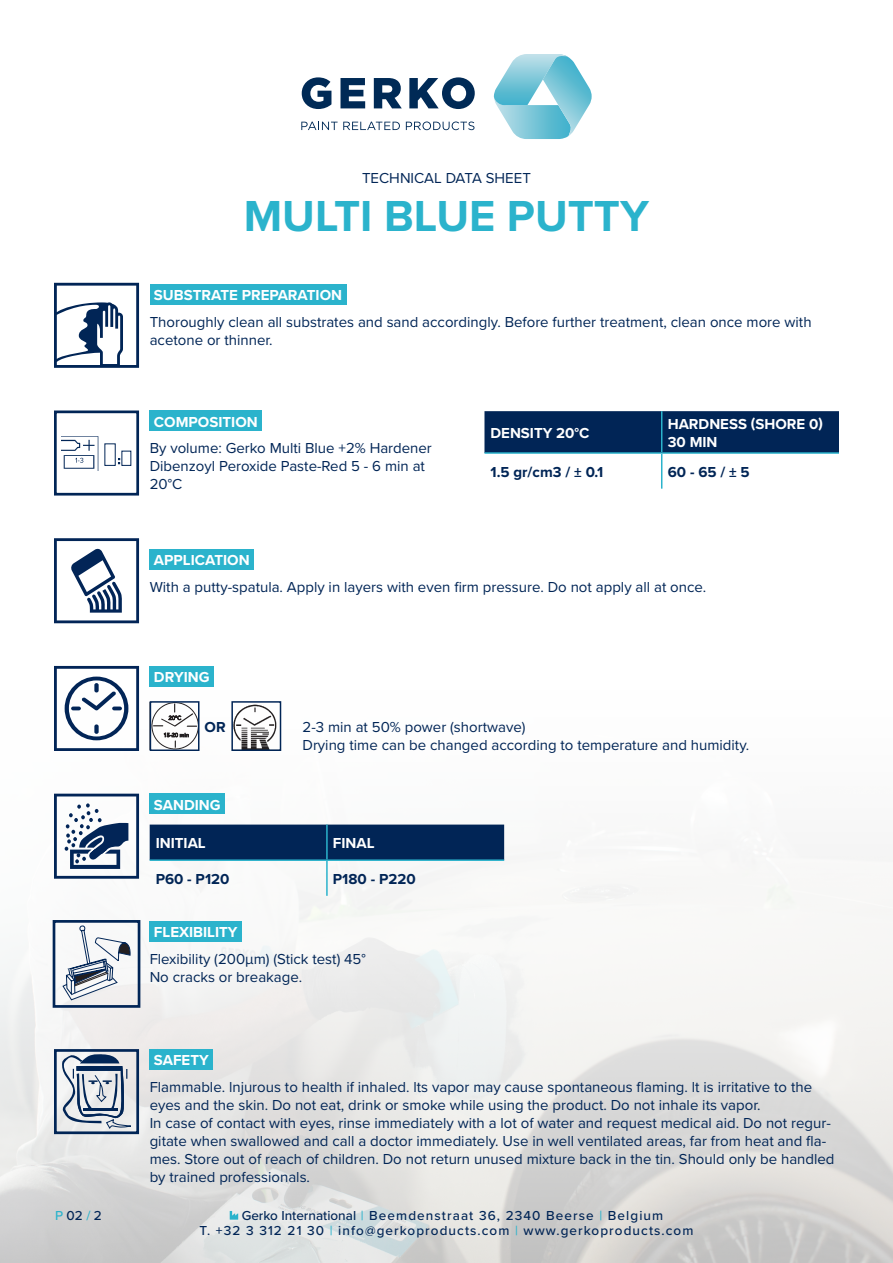
<style>
.page{position:relative;width:893px;height:1263px;background:#fff}
.page>*{position:absolute;margin:0;border:0;box-sizing:border-box;transform-origin:0 0}
.t1{font:700 45px "Proxima Nova";color:#2bb3cc}
.Alineastijl{font:15px/18px "Proxima Nova";color:#012556}
.t2{font:700 15px/18px "Proxima Nova";color:#fff}
.Alineastijl-2{font:700 15px "Proxima Nova";color:#012556}
.t3{font:500 13.5px/15px "Proxima Nova";letter-spacing:.08em;color:#012556}
.s1{color:#2bb3cc}
</style>
<div class="page">
<svg style="left:301px;top:122px;width:99px;height:8px"></svg>
<svg style="left:406px;top:122px;width:68px;height:8px"></svg>
<svg style="left:302px;top:77px;width:29px;height:32px"></svg>
<svg style="left:340px;top:78px;width:25px;height:30px"></svg>
<svg style="left:374px;top:78px;width:28px;height:30px"></svg>
<svg style="left:409px;top:77px;width:66px;height:32px"></svg>
<svg style="left:494px;top:54px;width:98px;height:85px"></svg>
<img style="left:0;top:665px;width:893px;height:598px">
<svg style="left:230px;top:1211px;width:8px;height:8px"></svg>
<svg style="left:54px;top:538px;width:85px;height:85px"></svg>
<svg style="left:54px;top:666px;width:85px;height:85px"></svg>
<svg style="left:54px;top:794px;width:85px;height:85px"></svg>
<svg style="left:54px;top:283px;width:85px;height:85px"></svg>
<svg style="left:62px;top:1053px;width:70px;height:83px"></svg>
<div style="left:54px;top:1049px;width:85px;height:85px;border:3px solid #012556"></div>
<div style="left:54px;top:410px;width:85px;height:85px;border:3px solid #012556"></div>
<img style="left:62px;top:436px;width:36px;height:34px">
<svg style="left:104px;top:443px;width:28px;height:23px"></svg>
<svg style="left:75px;top:458px;width:8px;height:5px"></svg>
<div style="left:53px;top:920px;width:87px;height:88px;border:3px solid #012556"></div>
<svg style="left:62px;top:923px;width:69px;height:78px"></svg>
<div style="left:150px;top:284px;width:196px;height:20px;background:#2bb3cc"></div>
<div style="left:150px;top:549px;width:104px;height:20px;background:#2bb3cc"></div>
<div style="left:150px;top:666px;width:64px;height:20px;background:#2bb3cc"></div>
<div style="left:150px;top:794px;width:75px;height:20px;background:#2bb3cc"></div>
<div style="left:150px;top:1049px;width:63px;height:20px;background:#2bb3cc"></div>
<div style="left:150px;top:824px;width:354px;height:35px;background:#012556"></div>
<hr style="left:326px;top:824px;width:2px;height:35px;background:#2bb3cc">
<hr style="left:326px;top:861px;width:2px;height:35px;background:#2bb3cc">
<hr style="left:150px;top:859px;width:177px;height:2px;background:#2bb3cc">
<hr style="left:327px;top:859px;width:177px;height:2px;background:#2bb3cc">
<div style="left:150px;top:921px;width:92px;height:21px;background:#2bb3cc"></div>
<div style="left:484px;top:411px;width:355px;height:41px;background:#012556"></div>
<hr style="left:661px;top:411px;width:1px;height:41px;background:#2bb3cc">
<hr style="left:661px;top:454px;width:1px;height:35px;background:#2bb3cc">
<hr style="left:484px;top:452px;width:178px;height:2px;background:#2bb3cc">
<hr style="left:662px;top:452px;width:177px;height:2px;background:#2bb3cc">
<img style="left:234px;top:704px;width:44px;height:44px">
<div style="left:231px;top:701px;width:50px;height:50px;border:2px solid #012556"></div>
<img style="left:153px;top:704px;width:43px;height:44px">
<svg style="left:169px;top:715px;width:12px;height:5px"></svg>
<svg style="left:164px;top:733px;width:25px;height:4px"></svg>
<div style="left:150px;top:701px;width:49px;height:50px;border:2px solid #012556"></div>
<div style="left:150px;top:410px;width:112px;height:21px;background:#2bb3cc"></div>
<p class="t3" style="left:55px;top:1207px;width:48px"><span class="s1">P</span> 02 <span class="s1">/</span> 2</p>
<p class="Alineastijl" style="left:362px;top:168px;width:170px">TECHNICAL DATA SHEET</p>
<p class="t1" style="left:244px;top:182px;width:407px">MULTI BLUE PUTTY</p>
<p class="t2" style="left:154px;top:286px;width:190px">SUBSTRATE PREPARATION</p>
<p class="Alineastijl" style="left:150px;top:312px;width:663px">Thoroughly clean all substrates and sand accordingly. Before further treatment, clean once more with acetone or thinner.</p>
<p class="t2" style="left:154px;top:412px;width:105px">COMPOSITION</p>
<p class="Alineastijl" style="left:150px;top:439px;width:284px">By volume: Gerko Multi Blue +2% Hardener<br>Dibenzoyl Peroxide Paste-Red 5 - 6 min at<br>20°C</p>
<p class="t2" style="left:154px;top:551px;width:97px">APPLICATION</p>
<p class="t2" style="left:490px;top:424px;width:101px">DENSITY 20°C</p>
<p class="t2" style="left:668px;top:415px;width:157px">HARDNESS (SHORE 0)<br>30 MIN</p>
<p class="Alineastijl-2" style="left:490px;top:461px;width:114px">1.5 gr/cm3 / ± 0.1</p>
<p class="Alineastijl-2" style="left:668px;top:461px;width:83px">60 - 65 / ± 5</p>
<p class="Alineastijl" style="left:150px;top:577px;width:558px">With a putty-spatula. Apply in layers with even firm pressure. Do not apply all at once.</p>
<p class="t2" style="left:154px;top:668px;width:57px">DRYING</p>
<p class="Alineastijl-2" style="left:205px;top:716px;width:23px">OR</p>
<p class="t2" style="left:154px;top:795px;width:68px">SANDING</p>
<p class="Alineastijl" style="left:302px;top:717px;width:225px">2-3 min at 50% power (shortwave)</p>
<p class="Alineastijl" style="left:302px;top:735px;width:448px">Drying time can be changed according to temperature and humidity.</p>
<p class="t2" style="left:156px;top:834px;width:52px">INITIAL</p>
<p class="t2" style="left:333px;top:834px;width:43px">FINAL</p>
<p class="Alineastijl-2" style="left:156px;top:868px;width:75px">P60 - P120</p>
<p class="Alineastijl-2" style="left:333px;top:868px;width:84px">P180 - P220</p>
<p class="t2" style="left:154px;top:923px;width:85px">FLEXIBILITY</p>
<p class="Alineastijl" style="left:150px;top:949px;width:218px">Flexibility (200μm) (Stick test) 45°</p>
<p class="Alineastijl" style="left:150px;top:967px;width:154px">No cracks or breakage.</p>
<p class="t2" style="left:154px;top:1051px;width:56px">SAFETY</p>
<p class="Alineastijl" style="left:150px;top:1077px;width:664px">Flammable. lnjurous to health if inhaled. lts vapor may cause spontaneous flaming. lt is irritative to the eyes and the skin. Do not eat, drink or smoke while using the product. Do not inhale its vapor.</p>
<p class="Alineastijl" style="left:150px;top:1113px;width:686px">In case of contact with eyes, rinse immediately with a lot of water and request medical aid. Do not regur&shy;gitate when swallowed and call a doctor immediately. Use in well ventilated areas, far from heat and fla&shy;mes. Store out of reach of children. Do not return unused mixture back in the tin. Should only be handled by trained professionals.</p>
<p class="t3" style="left:199px;top:1207px;width:495px;text-indent:42px">Gerko International <span class="s1">|</span> Beemdenstraat 36, 2340 Beerse <span class="s1">|</span> Belgium<br>T. +32 3 312 21 30 <span class="s1">|</span> info@gerkoproducts.com <span class="s1">|</span> www.gerkoproducts.com</p>
</div>
